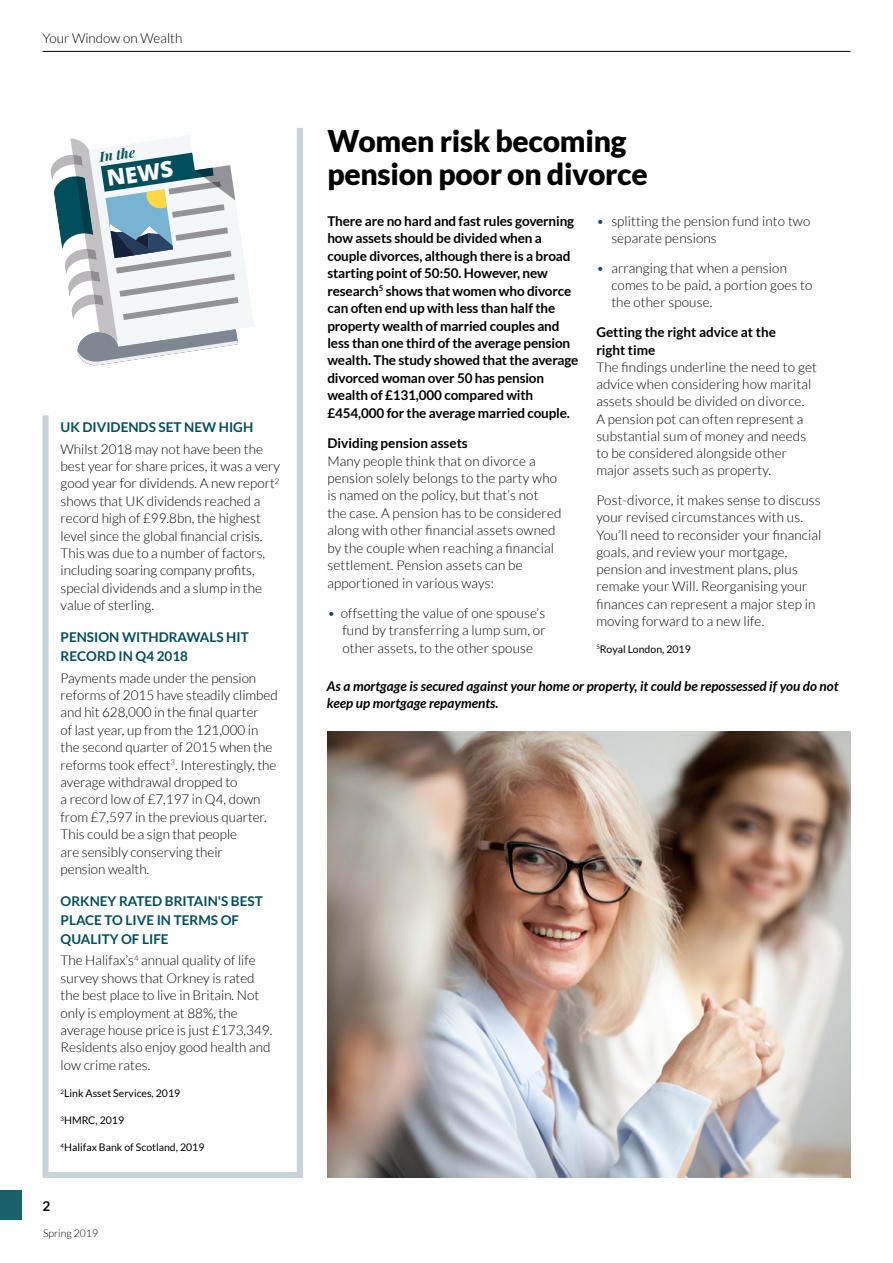
<style>
.page{position:relative;width:893px;height:1263px;background:#fff}
.page>*{position:absolute;margin:0;border:0;box-sizing:border-box;transform-origin:0 0}
.t1{font:900 30px/33px "Lato";letter-spacing:-.01em;color:#000}
.t2{font:800 22.35px "Open Sans";color:#fff}
.t3{font:italic 700 13.65px "Playfair Display";color:#004e5b}
.t4{font:300 13.5px/17.4px "Lato";color:#000}
.t5{font:700 13.5px/17.4px "Lato";letter-spacing:-.01em;color:#000}
.t6{font:700 13.5px/18.9px "Lato";color:#004e5b}
.t7{font:italic 700 13.5px/16.5px "Lato";color:#000}
.t8{font:10.5px "Lato";color:#000}
.t9{font:300 10.5px "Lato";color:#000}
.s1{color:#004e5b}
</style>
<div class="page">
<div style="left:0;top:1191px;width:21px;height:29px;background:#1a606b"></div>
<hr style="left:43px;top:51px;width:807px;height:1px;background:#000">
<svg style="left:42px;top:128px;width:261px;height:1050px"></svg>
<svg style="left:48px;top:135px;width:206px;height:232px"></svg>
<img style="left:327px;top:731px;width:523px;height:447px">
<p class="t4" style="left:43px;top:29px;width:141px">Your Window on Wealth</p>
<p class="t3" style="left:98px;top:148px;width:37px;rotate:-9deg">In the</p>
<h2 class="t2" style="left:105px;top:161px;width:68px;rotate:-8deg">NEWS</h2>
<p class="t6" style="left:61px;top:417px;width:194px">UK DIVIDENDS SET NEW HIGH</p>
<p class="t4" style="left:61px;top:440px;width:221px">Whilst 2018 may not have been the best year for share prices, it was a very good year for dividends. A new report<sup>2 </sup>shows that UK dividends reached a record high of £99.8bn, the highest level since the global financial crisis.<br>This was due to a number of factors, including soaring company profits, special dividends and a slump in the value of sterling.</p>
<p class="t6" style="left:61px;top:627px;width:190px">PENSION WITHDRAWALS HIT<br>RECORD IN Q4 2018</p>
<p class="t4" style="left:61px;top:669px;width:219px">Payments made under the pension reforms of 2015 have steadily climbed and hit 628,000 in the final quarter<br>of last year, up from the 121,000 in the second quarter of 2015 when the reforms took effect<sup>3</sup>. Interestingly, the average withdrawal dropped to<br>a record low of £7,197 in Q4, down from £7,597 in the previous quarter.<br>This could be a sign that people<br>are sensibly conserving their<br>pension wealth.</p>
<p class="t6" style="left:61px;top:891px;width:204px">ORKNEY RATED BRITAIN'S BEST<br>PLACE TO LIVE IN TERMS OF<br>QUALITY OF LIFE</p>
<p class="t4" style="left:61px;top:952px;width:213px">The Halifax’s<sup>4</sup> annual quality of life survey shows that Orkney is rated the best place to live in Britain. Not only is employment at 88%, the average house price is just £173,349.<br>Residents also enjoy good health and low crime rates.</p>
<p class="t8" style="left:61px;top:1087px;width:121px"><sup>2</sup>Link Asset Services, 2019</p>
<p class="t8" style="left:61px;top:1114px;width:65px"><sup>3</sup>HMRC, 2019</p>
<p class="t8" style="left:61px;top:1142px;width:145px"><sup>4</sup>Halifax Bank of Scotland, 2019</p>
<p class="t5" style="left:43px;top:1197px;width:9px">2</p>
<p class="t9" style="left:43px;top:1228px;width:57px">Spring 2019</p>
<h1 class="t1" style="left:327px;top:124px;width:322px">Women risk becoming pension poor on divorce</h1>
<p class="t4" style="left:611px;top:212px;width:201px;text-indent:-15px"><span class="s1">•</span> splitting the pension fund into two separate pensions</p>
<p class="t4" style="left:611px;top:260px;width:203px;text-indent:-15px"><span class="s1">•</span> arranging that when a pension comes to be paid, a portion goes to the other spouse.</p>
<p class="t5" style="left:596px;top:324px;width:181px">Getting the right advice at the right time</p>
<p class="t4" style="left:596px;top:358px;width:222px">The findings underline the need to get advice when considering how marital assets should be divided on divorce.<br>A pension pot can often represent a substantial sum of money and needs to be considered alongside other major assets such as property.</p>
<p class="t4" style="left:596px;top:492px;width:226px">Post-divorce, it makes sense to discuss your revised circumstances with us.<br>You’ll need to reconsider your financial goals, and review your mortgage, pension and investment plans, plus remake your Will. Reorganising your finances can represent a major step in moving forward to a new life.</p>
<p class="t8" style="left:596px;top:643px;width:96px"><sup>5</sup>Royal London, 2019</p>
<p class="t5" style="left:327px;top:212px;width:253px">There are no hard and fast rules governing how assets should be divided when a couple divorces, although there is a broad starting point of 50:50. However, new research<sup>5</sup> shows that women who divorce can often end up with less than half the property wealth of married couples and less than one third of the average pension wealth. The study showed that the average divorced woman over 50 has pension wealth of £131,000 compared with £454,000 for the average married couple.</p>
<p class="t5" style="left:327px;top:434px;width:142px">Dividing pension assets</p>
<p class="t4" style="left:327px;top:452px;width:236px">Many people think that on divorce a pension solely belongs to the party who is named on the policy, but that’s not<br>the case. A pension has to be considered along with other financial assets owned by the couple when reaching a financial settlement. Pension assets can be apportioned in various ways:</p>
<p class="t4" style="left:342px;top:604px;width:205px;text-align:justify;text-indent:-15px"><span class="s1">•</span> offsetting the value of one spouse’s fund by transferring a lump sum, or other assets, to the other spouse</p>
<p class="t7" style="left:327px;top:678px;width:513px">As a mortgage is secured against your home or property, it could be repossessed if you do not keep up mortgage repayments.</p>
</div>
